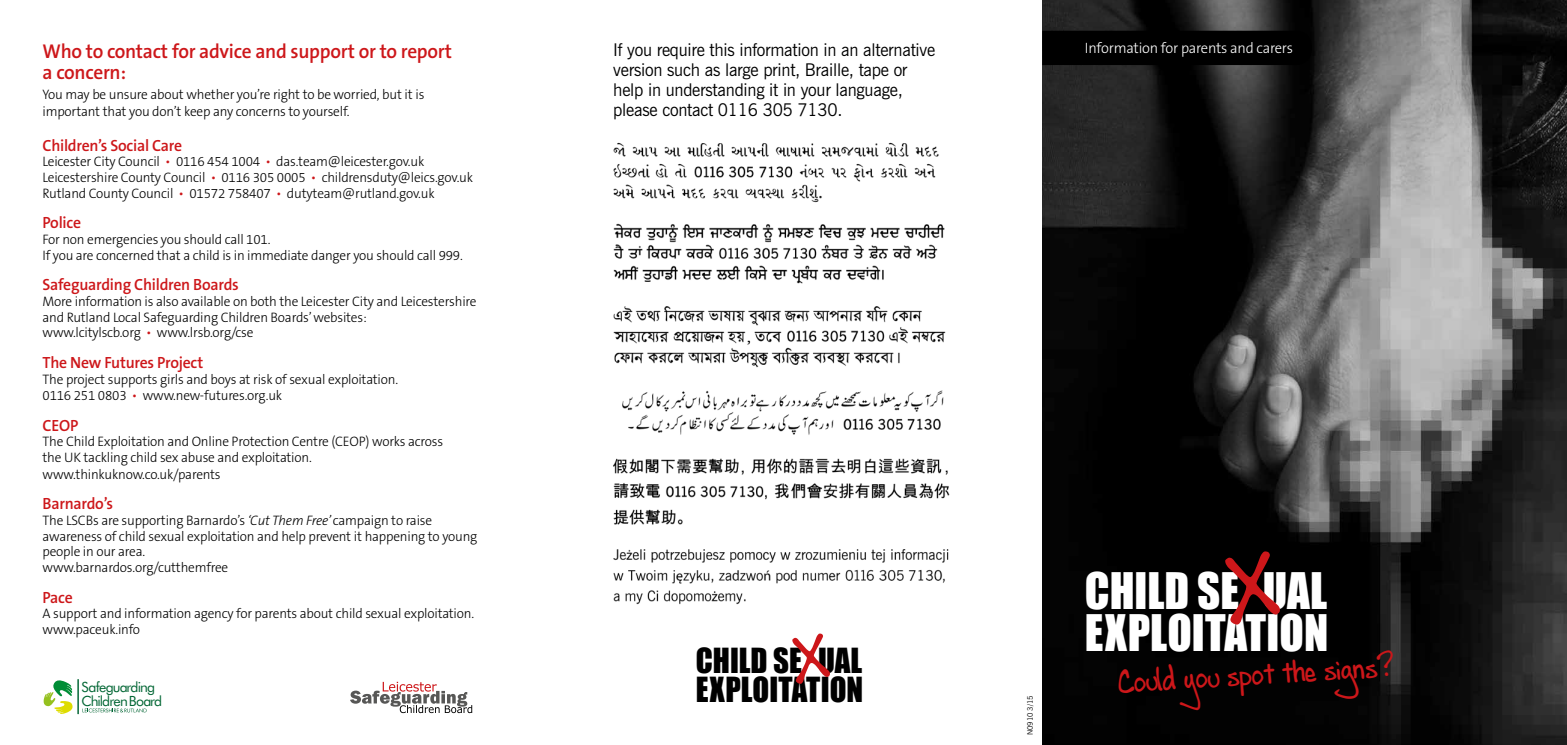
<style>
.page{position:relative;width:1567px;height:745px;background:#fff}
.page>*{position:absolute;margin:0;border:0;box-sizing:border-box;transform-origin:0 0}
.t1{font:46.25px/42.4px "Impact";color:#fff}
.t2{font:32.5px "Andrew Script 16";color:#cd171a}
.t3{font:31.75px/29.1px "Impact";color:#000}
.t4{font:600 20px/21.2px "The Sans B6";letter-spacing:-.015em;color:#cd171a}
.t5{font:17.5px/20px "News Gothic BT";letter-spacing:-.015em;color:#000}
.t6{font:600 16.25px "The Sans B6";letter-spacing:-.015em;color:#cd171a}
.t7{font:300 15px "The Sans B3";letter-spacing:-.015em;color:#fff}
.t8{font:14.12px/13.6px "Futura BT";letter-spacing:-.065em;color:#006533}
.t9{font:300 13.75px/15.6px "The Sans B3";letter-spacing:-.015em;color:#000}
.t10{font:7.5px "News Gothic BT";letter-spacing:-.015em;color:#000}
.s1{color:#cd171a}
.s2{font-style:italic}
</style>
<div class="page">
<img style="left:1042px;top:0;width:524px;height:744px">
<hr style="left:78px;top:678px;width:1px;height:35px;background:#006533">
<svg style="left:82px;top:708px;width:65px;height:4px"></svg>
<svg style="left:43px;top:680px;width:30px;height:33px"></svg>
<svg style="left:350px;top:681px;width:122px;height:31px"></svg>
<img style="left:613px;top:142px;width:337px;height:463px">
<div style="left:1042px;top:30px;width:270px;height:36px;background:#000"></div>
<div style="left:1219px;top:550px;width:62px;height:75px;background:#000"></div>
<h3 class="t4" style="left:43px;top:41px;width:411px">Who to contact for advice and support or to report a concern:</h3>
<p class="t9" style="left:43px;top:87px;width:383px;line-height:16.9px">You may be unsure about whether you’re right to be worried, but it is important that you don’t keep any concerns to yourself.</p>
<p class="t6" style="left:43px;top:137px;width:141px">Children’s Social Care</p>
<p class="t9" style="left:43px;top:154px;width:432px">Leicester City Council <span class="s1">•</span> 0116 454 1004 <span class="s1">•</span> das.team@leicester.gov.uk<br>Leicestershire County Council <span class="s1">•</span> 0116 305 0005 <span class="s1">•</span> childrensduty@leics.gov.uk<br>Rutland County Council <span class="s1">•</span> 01572 758407 <span class="s1">•</span> dutyteam@rutland.gov.uk</p>
<p class="t6" style="left:43px;top:214px;width:40px">Police</p>
<p class="t9" style="left:43px;top:232px;width:422px">For non emergencies you should call 101.<br>If you are concerned that a child is in immediate danger you should call 999.</p>
<p class="t6" style="left:43px;top:276px;width:198px">Safeguarding Children Boards</p>
<p class="t9" style="left:43px;top:294px;width:435px">More information is also available on both the Leicester City and Leicestershire and Rutland Local Safeguarding Children Boards’ websites:<br>www.lcitylscb.org <span class="s1">•</span> www.lrsb.org/cse</p>
<p class="t6" style="left:43px;top:354px;width:162px">The New Futures Project</p>
<p class="t9" style="left:43px;top:371px;width:357px;line-height:16.2px">The project supports girls and boys at risk of sexual exploitation.<br>0116 251 0803 <span class="s1">•</span> www.new-futures.org.uk</p>
<p class="t6" style="left:43px;top:416px;width:37px">CEOP</p>
<p class="t9" style="left:43px;top:434px;width:402px">The Child Exploitation and Online Protection Centre (CEOP) works across the UK tackling child sex abuse and exploitation.</p>
<p class="t9" style="left:43px;top:466px;width:180px">www.thinkuknow.co.uk/parents</p>
<p class="t6" style="left:43px;top:495px;width:72px">Barnardo’s</p>
<p class="t9" style="left:43px;top:513px;width:436px">The LSCBs are supporting Barnardo’s <span class="s2">‘Cut Them Free’</span> campaign to raise awareness of child sexual exploitation and help prevent it happening to young people in our area.<br>www.barnardos.org/cutthemfree</p>
<p class="t6" style="left:43px;top:588px;width:32px">Pace</p>
<p class="t9" style="left:43px;top:606px;width:433px">A support and information agency for parents about child sexual exploitation. www.paceuk.info</p>
<p class="t8" style="left:81px;top:679px;width:82px">Safeguarding<br>ChildrenBoard</p>
<p class="t5" style="left:613px;top:40px;width:323px">If you require this information in an alternative version such as large print, Braille, tape or help in understanding it in your language, please contact 0116 305 7130.</p>
<p class="t7" style="left:1084px;top:40px;width:210px">Information for parents and carers</p>
<h3 class="t3" style="left:695px;top:644px;width:169px">CHILD SE UAL<br>EXPLOITATION</h3>
<p class="t10" style="left:1025px;top:734px;width:41px;rotate:-90deg">N0910 3/15</p>
<h1 class="t1" style="left:1084px;top:568px;width:245px">CHILD SE UAL<br>EXPLOITATION</h1>
<h2 class="t2" style="left:1117px;top:661px;width:278px;rotate:-3deg">Could you spot the signs?</h2>
</div>
